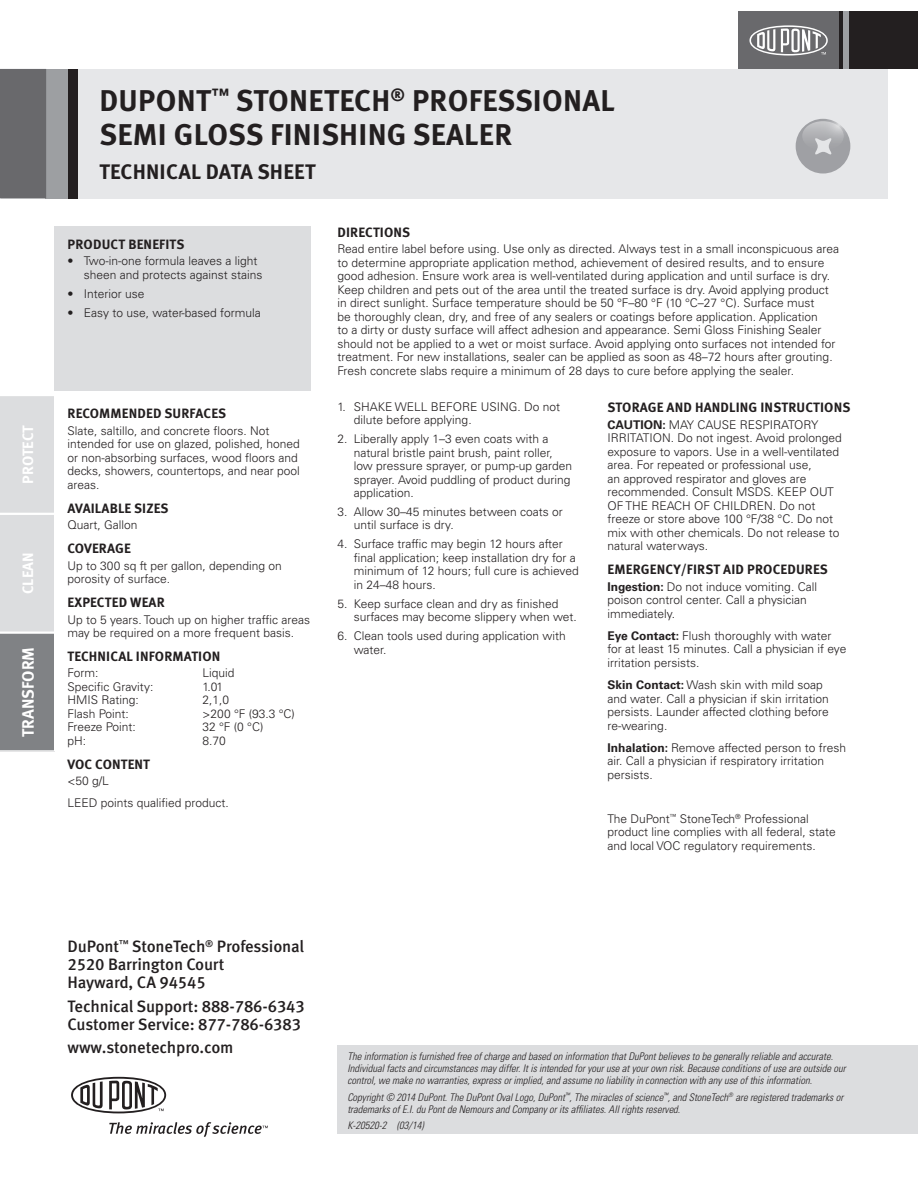
<style>
.page{position:relative;width:918px;height:1188px;background:#fff}
.page>*{position:absolute;margin:0;border:0;box-sizing:border-box;transform-origin:0 0}
.t1{font:700 30px/34.5px "Meta Pro";letter-spacing:.01em;color:#231f20}
.t2{font:700 21px "Meta Pro";letter-spacing:.01em;color:#231f20}
.t3{font:500 16.5px/18px "Meta Pro";letter-spacing:-.01em;color:#231f20}
.t4{font:700 16.5px "Meta Pro";color:#fff}
.t5{font:700 15px "Meta Pro";color:#fff}
.t6{font:700 13.5px "Meta Pro";letter-spacing:.01em;color:#231f20}
.t7{font:300 12px/13.5px "Univers LT Std";color:#231f20}
.t8{font:italic 300 condensed 10.5px/12px "Univers LT Std";color:#231f20}
.s1{font-weight:700}
</style>
<div class="page">
<div style="left:1px;top:69px;width:887px;height:129px;background:#e6e7e9"></div>
<div style="left:45px;top:69px;width:26px;height:129px;background:#9d9fa2"></div>
<div style="left:0;top:69px;width:46px;height:129px;background:#69696c"></div>
<div style="left:68px;top:69px;width:9px;height:129px;background:#231f20"></div>
<div style="left:837px;top:11px;width:81px;height:58px;background:#231f20"></div>
<div style="left:843px;top:11px;width:5px;height:58px;background:#9d9fa2"></div>
<div style="left:738px;top:11px;width:100px;height:58px;background:#69696c"></div>
<svg style="left:749px;top:25px;width:79px;height:31px"></svg>
<svg style="left:0;top:396px;width:55px;height:356px;background:#bfc0c3"></svg>
<div style="left:54px;top:226px;width:256px;height:164px;background:#dcdddf"></div>
<div style="left:338px;top:1046px;width:580px;height:88px;background:#dcdddf"></div>
<div style="left:796px;top:119px;width:54px;height:55px;background:#9fa0a4;border-radius:27px"></div>
<svg style="left:802px;top:121px;width:42px;height:30px"></svg>
<svg style="left:814px;top:137px;width:18px;height:18px"></svg>
<svg style="left:109px;top:1122px;width:159px;height:15px"></svg>
<svg style="left:71px;top:1077px;width:95px;height:36px"></svg>
<p class="t5" style="left:16px;top:484px;width:60px;rotate:-90deg">PROTECT</p>
<p class="t5" style="left:16px;top:594px;width:43px;rotate:-90deg">CLEAN</p>
<h3 class="t4" style="left:15px;top:737px;width:92px;rotate:-90deg">TRANSFORM</h3>
<h1 class="t1" style="left:100px;top:81px;width:517px">DUPONT<sup>™</sup> STONETECH<sup>®</sup> PROFESSIONAL<br>SEMI GLOSS FINISHING SEALER</h1>
<h2 class="t2" style="left:99px;top:155px;width:218px">TECHNICAL DATA SHEET</h2>
<p class="t6" style="left:68px;top:233px;width:118px">PRODUCT BENEFITS</p>
<p class="t7" style="left:84px;top:254px;width:180px;text-indent:-16px">• Two-in-one formula leaves a light sheen and protects against stains</p>
<p class="t7" style="left:68px;top:287px;width:78px">• Interior use</p>
<p class="t7" style="left:68px;top:306px;width:195px">• Easy to use, water-based formula</p>
<p class="t6" style="left:68px;top:403px;width:160px">RECOMMENDED SURFACES</p>
<p class="t7" style="left:68px;top:424px;width:234px">Slate, saltillo, and concrete floors. Not intended for use on glazed, polished, honed or non-absorbing surfaces, wood floors and decks, showers, countertops, and near pool areas.</p>
<p class="t6" style="left:68px;top:497px;width:103px">AVAILABLE SIZES</p>
<p class="t7" style="left:68px;top:518px;width:72px">Quart, Gallon</p>
<p class="t6" style="left:68px;top:538px;width:65px">COVERAGE</p>
<p class="t7" style="left:68px;top:559px;width:216px">Up to 300 sq ft per gallon, depending on porosity of surface.</p>
<p class="t6" style="left:68px;top:592px;width:99px">EXPECTED WEAR</p>
<p class="t7" style="left:68px;top:613px;width:244px">Up to 5 years. Touch up on higher traffic areas may be required on a more frequent basis.</p>
<p class="t6" style="left:68px;top:645px;width:154px">TECHNICAL INFORMATION</p>
<p class="t7" style="left:68px;top:666px;width:32px">Form:</p>
<p class="t7" style="left:202px;top:666px;width:34px">Liquid</p>
<p class="t7" style="left:68px;top:680px;width:88px">Specific Gravity:</p>
<p class="t7" style="left:202px;top:680px;width:22px">1.01</p>
<p class="t7" style="left:68px;top:693px;width:73px">HMIS Rating:</p>
<p class="t7" style="left:202px;top:693px;width:28px">2,1,0</p>
<p class="t7" style="left:68px;top:707px;width:63px">Flash Point:</p>
<p class="t7" style="left:202px;top:707px;width:94px">&gt;200 °F (93.3 °C)</p>
<p class="t7" style="left:68px;top:720px;width:70px">Freeze Point:</p>
<p class="t7" style="left:202px;top:720px;width:62px">32 °F (0 °C)</p>
<p class="t7" style="left:68px;top:734px;width:20px">pH:</p>
<p class="t7" style="left:202px;top:734px;width:25px">8.70</p>
<p class="t6" style="left:68px;top:753px;width:84px">VOC CONTENT</p>
<p class="t7" style="left:68px;top:770px;width:163px;line-height:22.2px">&lt;50 g/L<br>LEED points qualified product.</p>
<p class="t6" style="left:338px;top:221px;width:74px">DIRECTIONS</p>
<p class="t7" style="left:338px;top:242px;width:503px">Read entire label before using. Use only as directed. Always test in a small inconspicuous area to determine appropriate application method, achievement of desired results, and to ensure good adhesion. Ensure work area is well-ventilated during application and until surface is dry.<br>Keep children and pets out of the area until the treated surface is dry. Avoid applying product in direct sunlight. Surface temperature should be 50 °F–80 °F (10 °C–27 °C). Surface must<br>be thoroughly clean, dry, and free of any sealers or coatings before application. Application<br>to a dirty or dusty surface will affect adhesion and appearance. Semi Gloss Finishing Sealer should not be applied to a wet or moist surface. Avoid applying onto surfaces not intended for treatment. For new installations, sealer can be applied as soon as 48–72 hours after grouting.<br>Fresh concrete slabs require a minimum of 28 days to cure before applying the sealer.</p>
<p class="t7" style="left:354px;top:400px;width:208px;text-indent:-16px">1. SHAKE WELL BEFORE USING. Do not dilute before applying.</p>
<p class="t7" style="left:354px;top:432px;width:220px;text-indent:-16px">2. Liberally apply 1–3 even coats with a natural bristle paint brush, paint roller, low pressure sprayer, or pump-up garden sprayer. Avoid puddling of product during application.</p>
<p class="t7" style="left:354px;top:505px;width:211px;text-indent:-16px">3. Allow 30–45 minutes between coats or until surface is dry.</p>
<p class="t7" style="left:354px;top:537px;width:227px;text-indent:-16px">4. Surface traffic may begin 12 hours after final application; keep installation dry for a minimum of 12 hours; full cure is achieved in 24–48 hours.</p>
<p class="t7" style="left:354px;top:597px;width:225px;text-indent:-16px">5. Keep surface clean and dry as finished surfaces may become slippery when wet.</p>
<p class="t7" style="left:354px;top:629px;width:214px;text-indent:-16px">6. Clean tools used during application with water.</p>
<p class="t6" style="left:608px;top:397px;width:244px">STORAGE AND HANDLING INSTRUCTIONS</p>
<p class="t7" style="left:608px;top:418px;width:236px"><span class="s1">CAUTION:</span> MAY CAUSE RESPIRATORY IRRITATION. Do not ingest. Avoid prolonged exposure to vapors. Use in a well-ventilated area. For repeated or professional use,<br>an approved respirator and gloves are recommended. Consult MSDS. KEEP OUT OF THE REACH OF CHILDREN. Do not freeze or store above 100 °F/38 °C. Do not mix with other chemicals. Do not release to natural waterways.</p>
<p class="t6" style="left:608px;top:559px;width:222px">EMERGENCY/FIRST AID PROCEDURES</p>
<p class="t7" style="left:608px;top:580px;width:211px"><span class="s1">Ingestion:</span> Do not induce vomiting. Call poison control center. Call a physician immediately.</p>
<p class="t7" style="left:608px;top:629px;width:240px"><span class="s1">Eye Contact:</span> Flush thoroughly with water for at least 15 minutes. Call a physician if eye irritation persists.</p>
<p class="t7" style="left:608px;top:678px;width:223px"><span class="s1">Skin Contact:</span> Wash skin with mild soap and water. Call a physician if skin irritation persists. Launder affected clothing before re-wearing.</p>
<p class="t7" style="left:608px;top:741px;width:240px"><span class="s1">Inhalation:</span> Remove affected person to fresh air. Call a physician if respiratory irritation persists.</p>
<p class="t7" style="left:608px;top:812px;width:230px">The DuPont<sup>™</sup> StoneTech<sup>®</sup> Professional product line complies with all federal, state and local VOC regulatory requirements.</p>
<h3 class="t3" style="left:67px;top:937px;width:238px">DuPont<sup>™</sup> StoneTech<sup>®</sup> Professional<br>2520 Barrington Court<br>Hayward, CA 94545</h3>
<h3 class="t3" style="left:67px;top:996px;width:239px">Technical Support: 888-786-6343<br>Customer Service: 877-786-6383</h3>
<h3 class="t3" style="left:67px;top:1037px;width:168px">www.stonetechpro.com</h3>
<p class="t8" style="left:347px;top:1051px;width:500px">The information is furnished free of charge and based on information that DuPont believes to be generally reliable and accurate.<br>Individual facts and circumstances may differ. It is intended for your use at your own risk. Because conditions of use are outside our control, we make no warranties, express or implied, and assume no liability in connection with any use of this information.</p>
<p class="t8" style="left:347px;top:1091px;width:497px">Copyright © 2014 DuPont. The DuPont Oval Logo, DuPont<sup>™</sup>, The miracles of science<sup>™</sup>, and StoneTech<sup>®</sup> are registered trademarks or trademarks of E.I. du Pont de Nemours and Company or its affiliates. All rights reserved.</p>
<p class="t8" style="left:347px;top:1120px;width:78px">K-20520-2 (03/14)</p>
</div>
